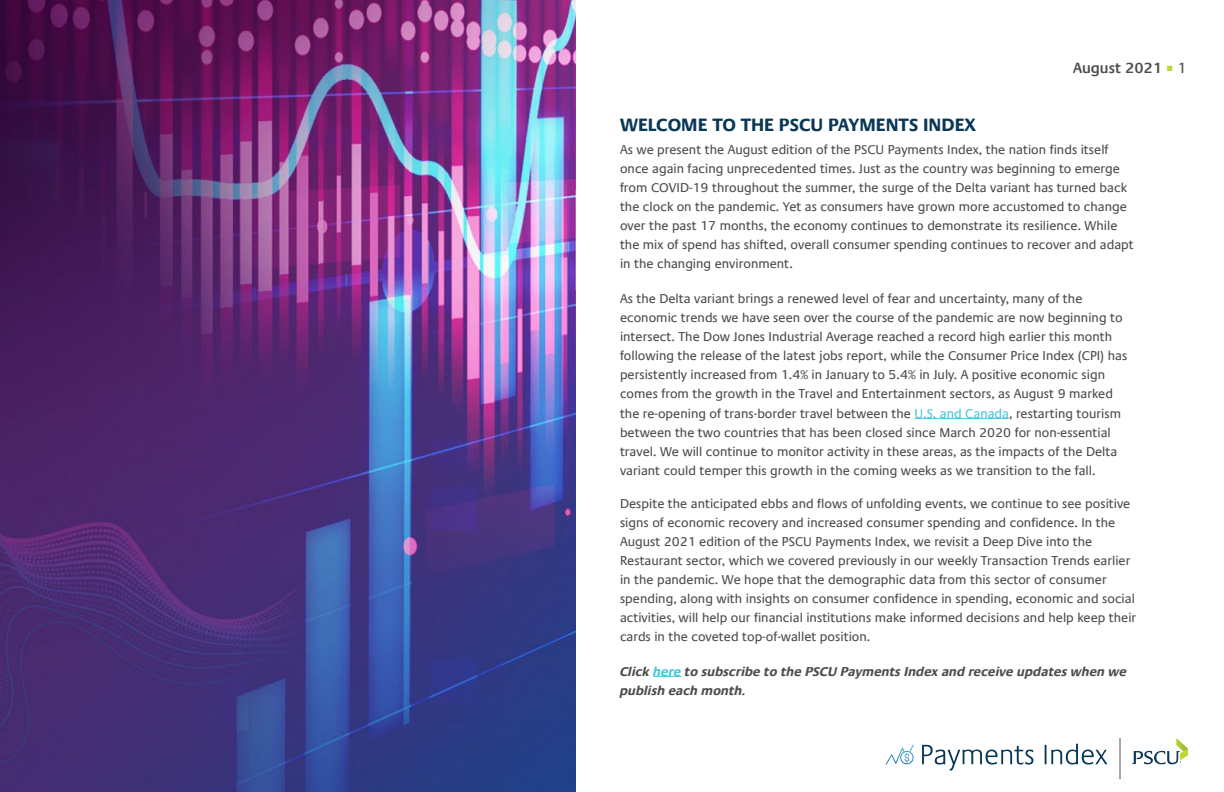
<style>
.page{position:relative;width:1224px;height:792px;background:#fff}
.page>*{position:absolute;margin:0;border:0;box-sizing:border-box;transform-origin:0 0}
.t1{font:700 18px "Praxis Com";color:#093756}
.t2{font:600 15px "Praxis Com";color:#4d4d4f}
.t3{font:13px/19px "Praxis Com";color:#4d4d4f}
.t4{font:italic 700 13px/19px "Praxis Com";color:#4d4d4f}
.s1{font-family:"Minion Pro";font-weight:400;font-size:18px;color:#bfd730}
.s2{font-weight:400}
.s3{color:#47c5dd}
</style>
<div class="page">
<hr style="left:915px;top:418px;width:94px;height:1px;background:#47c5dd">
<svg style="left:653px;top:676px;width:28px;height:1px"></svg>
<img style="left:0;top:0;width:576px;height:792px">
<svg style="left:922px;top:745px;width:111px;height:26px"></svg>
<svg style="left:1045px;top:744px;width:62px;height:21px"></svg>
<svg style="left:1120px;top:738px;width:1px;height:41px"></svg>
<svg style="left:1132px;top:738px;width:56px;height:26px"></svg>
<svg style="left:886px;top:745px;width:28px;height:20px"></svg>
<h1 class="t1" style="left:620px;top:115px;width:358px">WELCOME TO THE PSCU PAYMENTS INDEX</h1>
<p class="t2" style="left:1073px;top:59px;width:115px">August 2021 <span class="s1">■</span> <span class="s2">1</span></p>
<p class="t3" style="left:620px;top:141px;width:515px">As we present the August edition of the PSCU Payments Index, the nation finds itself once again facing unprecedented times. Just as the country was beginning to emerge from COVID-19 throughout the summer, the surge of the Delta variant has turned back the clock on the pandemic. Yet as consumers have grown more accustomed to change over the past 17 months, the economy continues to demonstrate its resilience. While the mix of spend has shifted, overall consumer spending continues to recover and adapt in the changing environment.</p>
<p class="t3" style="left:620px;top:290px;width:509px">As the Delta variant brings a renewed level of fear and uncertainty, many of the economic trends we have seen over the course of the pandemic are now beginning to intersect. The Dow Jones Industrial Average reached a record high earlier this month following the release of the latest jobs report, while the Consumer Price Index (CPI) has persistently increased from 1.4% in January to 5.4% in July. A positive economic sign comes from the growth in the Travel and Entertainment sectors, as August 9 marked the re-opening of trans-border travel between the <span class="s3">U.S. and Canada</span>, restarting tourism between the two countries that has been closed since March 2020 for non-essential travel. We will continue to monitor activity in these areas, as the impacts of the Delta variant could temper this growth in the coming weeks as we transition to the fall.</p>
<p class="t3" style="left:620px;top:494px;width:518px">Despite the anticipated ebbs and flows of unfolding events, we continue to see positive signs of economic recovery and increased consumer spending and confidence. In the August 2021 edition of the PSCU Payments Index, we revisit a Deep Dive into the Restaurant sector, which we covered previously in our weekly Transaction Trends earlier in the pandemic. We hope that the demographic data from this sector of consumer spending, along with insights on consumer confidence in spending, economic and social activities, will help our financial institutions make informed decisions and help keep their cards in the coveted top-of-wallet position.</p>
<p class="t4" style="left:620px;top:662px;width:508px">Click <span class="s3">here</span> to subscribe to the PSCU Payments Index and receive updates when we publish each month.</p>
</div>
